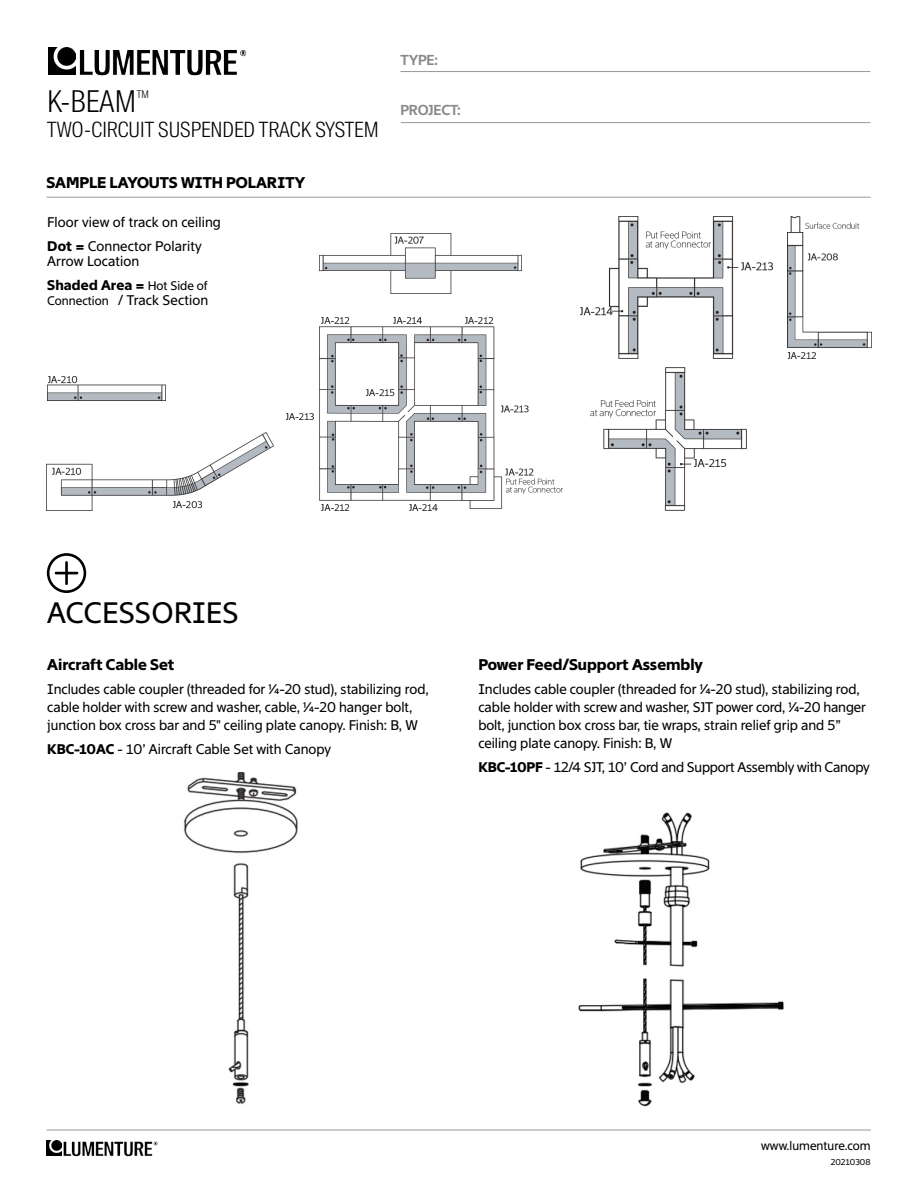
<style>
.page{position:relative;width:918px;height:1188px;background:#fff}
.page>*{position:absolute;margin:0;border:0;box-sizing:border-box;transform-origin:0 0}
.t1{font:300 30px "Suisse Intl Cond";color:#000}
.t2{font:28.5px "Suisse Sign";color:#000}
.t3{font:300 21px "Suisse Intl Cond";color:#000}
.t4{font:700 15px "Suisse Sign";color:#000}
.t5{font:600 13.95px "Suisse Sign";letter-spacing:-.01em;color:#898989}
.t6{font:13.5px/18px "Suisse Sign";color:#000}
.t7{font:12px "Suisse Sign";color:#000}
.t8{font:300 10.5px "Suisse Intl Cond";color:#000}
.t9{font:8.25px "Suisse Sign";color:#000}
.s1{font-weight:700}
.s2{font-size:12px}
</style>
<div class="page">
<img style="left:48px;top:47px;width:27px;height:27px">
<img style="left:79px;top:50px;width:168px;height:26px">
<img style="left:47px;top:1140px;width:15px;height:15px">
<img style="left:63px;top:1141px;width:95px;height:16px">
<hr style="left:47px;top:1130px;width:824px;height:1px;background:#989897">
<hr style="left:401px;top:71px;width:469px;height:1px;background:#989897">
<hr style="left:401px;top:122px;width:470px;height:1px;background:#989897">
<img style="left:578px;top:812px;width:207px;height:295px">
<img style="left:183px;top:772px;width:115px;height:332px">
<svg style="left:47px;top:553px;width:39px;height:40px"></svg>
<hr style="left:47px;top:197px;width:824px;height:1px;background:#989897">
<img style="left:47px;top:432px;width:226px;height:78px">
<img style="left:319px;top:233px;width:203px;height:61px">
<img style="left:787px;top:216px;width:84px;height:142px">
<img style="left:47px;top:376px;width:118px;height:24px">
<img style="left:287px;top:317px;width:275px;height:193px">
<img style="left:580px;top:216px;width:192px;height:143px">
<img style="left:591px;top:368px;width:156px;height:142px">
<p class="t8" style="left:137px;top:88px;width:14px">TM</p>
<h1 class="t1" style="left:47px;top:84px;width:91px">K-BEAM</h1>
<h3 class="t3" style="left:47px;top:118px;width:333px">TWO-CIRCUIT SUSPENDED TRACK SYSTEM</h3>
<p class="t4" style="left:47px;top:174px;width:260px">SAMPLE LAYOUTS WITH POLARITY</p>
<p class="t6" style="left:47px;top:210px;width:175px;line-height:24px">Floor view of track on ceiling<br><span class="s1">Dot =</span> Connector Polarity</p>
<p class="t6" style="left:47px;top:249px;width:162px;line-height:24px">Arrow Location<br><span class="s1">Shaded Area =</span> <span class="s2">Hot Side of</span></p>
<p class="t6" style="left:47px;top:291px;width:163px"><span class="s2">Connection</span> / Track Section</p>
<p class="t5" style="left:401px;top:51px;width:39px">TYPE:</p>
<p class="t5" style="left:401px;top:102px;width:62px">PROJECT:</p>
<h2 class="t2" style="left:47px;top:596px;width:193px">ACCESSORIES</h2>
<p class="t4" style="left:47px;top:656px;width:129px">Aircraft Cable Set</p>
<p class="t6" style="left:47px;top:681px;width:383px">Includes cable coupler (threaded for ¼-20 stud), stabilizing rod, cable holder with screw and washer, cable, ¼-20 hanger bolt, junction box cross bar and 5" ceiling plate canopy. Finish: B, W</p>
<p class="t6" style="left:47px;top:741px;width:285px"><span class="s1">KBC-10AC</span> - 10’ Aircraft Cable Set with Canopy</p>
<p class="t4" style="left:478px;top:656px;width:226px">Power Feed/Support Assembly</p>
<p class="t6" style="left:478px;top:681px;width:389px">Includes cable coupler (threaded for ¼-20 stud), stabilizing rod, cable holder with screw and washer, SJT power cord, ¼-20 hanger bolt, junction box cross bar, tie wraps, strain relief grip and 5” ceiling plate canopy. Finish: B, W</p>
<p class="t6" style="left:478px;top:759px;width:393px"><span class="s1">KBC-10PF</span> - 12/4 SJT, 10’ Cord and Support Assembly with Canopy</p>
<p class="t7" style="left:761px;top:1139px;width:111px">www.lumenture.com</p>
<p class="t9" style="left:831px;top:1157px;width:41px">20210308</p>
</div>
